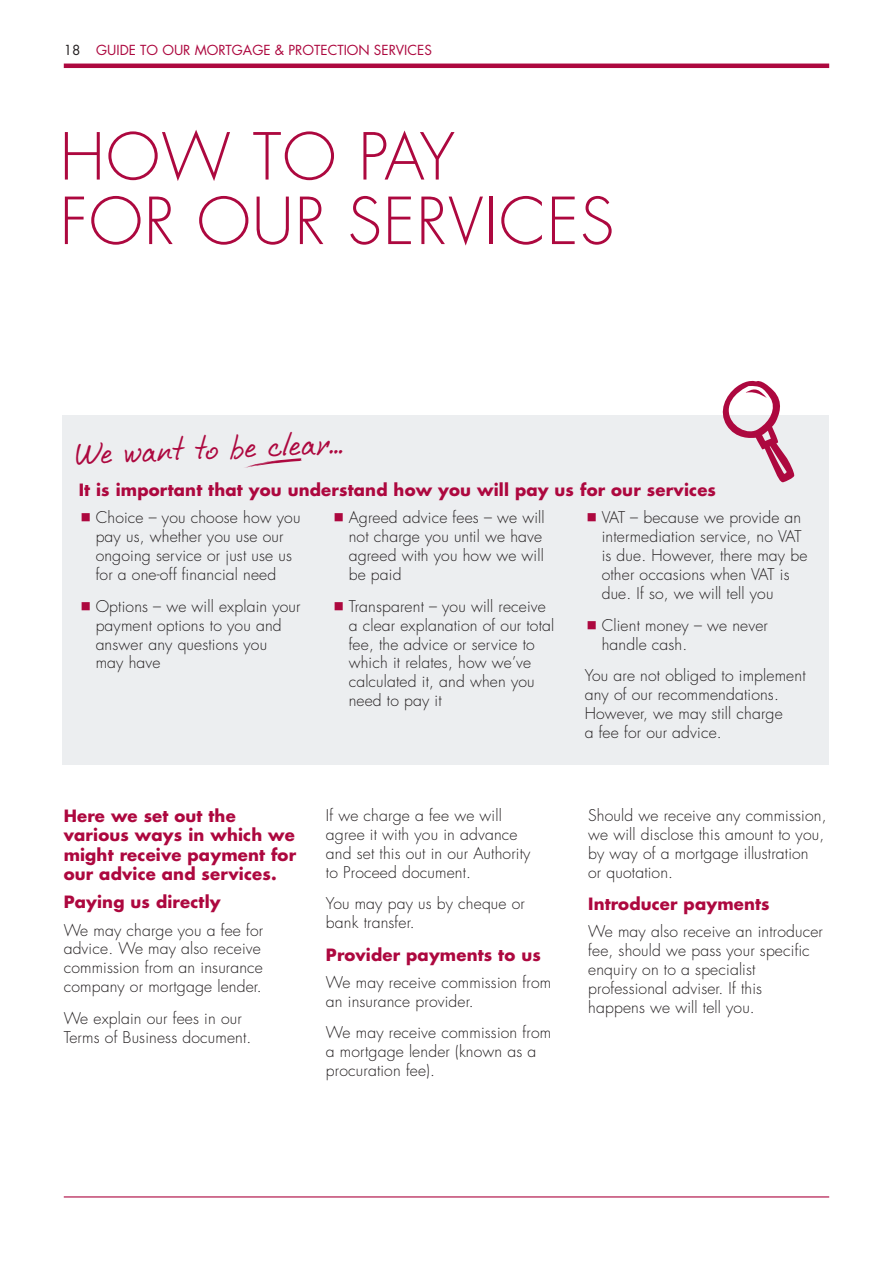
<style>
.page{position:relative;width:893px;height:1263px;background:#fff}
.page>*{position:absolute;margin:0;border:0;box-sizing:border-box;transform-origin:0 0}
.t1{font:300 63px/64.5px "Futura Std";letter-spacing:.02em;color:#ad083f}
.t2{font:45px "Rodeo Girl OT";color:#ad083f}
.t3{font:700 16.5px/19.5px "Futura Std";letter-spacing:.01em;color:#ad083f}
.t4{font:300 15.75px/18.9px "Futura Std";letter-spacing:.01em;color:#231f20}
.t5{font:13.5px "Futura Std";color:#ad083f}
.s1{color:#231f20}
</style>
<div class="page">
<hr style="left:64px;top:64px;width:765px;height:4px;background:#ad083f">
<hr style="left:64px;top:1196px;width:765px;height:1px;background:#ad083f">
<div style="left:62px;top:415px;width:767px;height:349px;background:#eceef0"></div>
<svg style="left:244px;top:458px;width:58px;height:10px"></svg>
<svg style="left:722px;top:380px;width:73px;height:103px"></svg>
<p class="t5" style="left:64px;top:41px;width:370px"><span class="s1">18</span> GUIDE TO OUR MORTGAGE &amp; PROTECTION SERVICES</p>
<h1 class="t1" style="left:60px;top:126px;width:556px">HOW TO PAY<br>FOR OUR SERVICES</h1>
<h2 class="t2" style="left:74px;top:437px;width:270px;rotate:-3deg">We want to be clear...</h2>
<p class="t3" style="left:79px;top:480px;width:639px">It is important that you understand how you will pay us for our services</p>
<p class="t4" style="left:96px;top:509px;width:206px">Choice – you choose how you pay us, whether you use our ongoing service or just use us for a one-off financial need</p>
<p class="t4" style="left:96px;top:597px;width:206px">Options – we will explain your payment options to you and answer any questions you<br>may have</p>
<p class="t4" style="left:349px;top:509px;width:197px">Agreed advice fees – we will not charge you until we have agreed with you how we will be paid</p>
<p class="t4" style="left:349px;top:597px;width:207px">Transparent – you will receive a clear explanation of our total fee, the advice or service to which it relates, how we’ve calculated it, and when you need to pay it</p>
<p class="t4" style="left:602px;top:509px;width:207px">VAT – because we provide an intermediation service, no VAT is due. However, there may be other occasions when VAT is due. If so, we will tell you</p>
<p class="t4" style="left:602px;top:616px;width:168px">Client money – we never handle cash.</p>
<p class="t4" style="left:585px;top:666px;width:222px">You are not obliged to implement any of our recommendations.<br>However, we may still charge<br>a fee for our advice.</p>
<p class="t3" style="left:64px;top:805px;width:234px">Here we set out the various ways in which we might receive payment for our advice and services.</p>
<p class="t3" style="left:64px;top:892px;width:158px">Paying us directly</p>
<p class="t4" style="left:64px;top:921px;width:201px">We may charge you a fee for advice. We may also receive commission from an insurance company or mortgage lender.</p>
<p class="t4" style="left:64px;top:1009px;width:189px">We explain our fees in our<br>Terms of Business document.</p>
<p class="t4" style="left:326px;top:806px;width:206px">If we charge a fee we will agree it with you in advance and set this out in our Authority to Proceed document.</p>
<p class="t4" style="left:326px;top:895px;width:200px">You may pay us by cheque or bank transfer.</p>
<p class="t3" style="left:326px;top:944px;width:216px">Provider payments to us</p>
<p class="t4" style="left:326px;top:973px;width:227px">We may receive commission from an insurance provider.</p>
<p class="t4" style="left:326px;top:1024px;width:227px">We may receive commission from a mortgage lender (known as a procuration fee).</p>
<p class="t4" style="left:588px;top:806px;width:240px">Should we receive any commission, we will disclose this amount to you, by way of a mortgage illustration<br>or quotation.</p>
<p class="t3" style="left:588px;top:894px;width:183px">Introducer payments</p>
<p class="t4" style="left:588px;top:923px;width:236px">We may also receive an introducer fee, should we pass your specific enquiry on to a specialist professional adviser. If this<br>happens we will tell you.</p>
</div>
